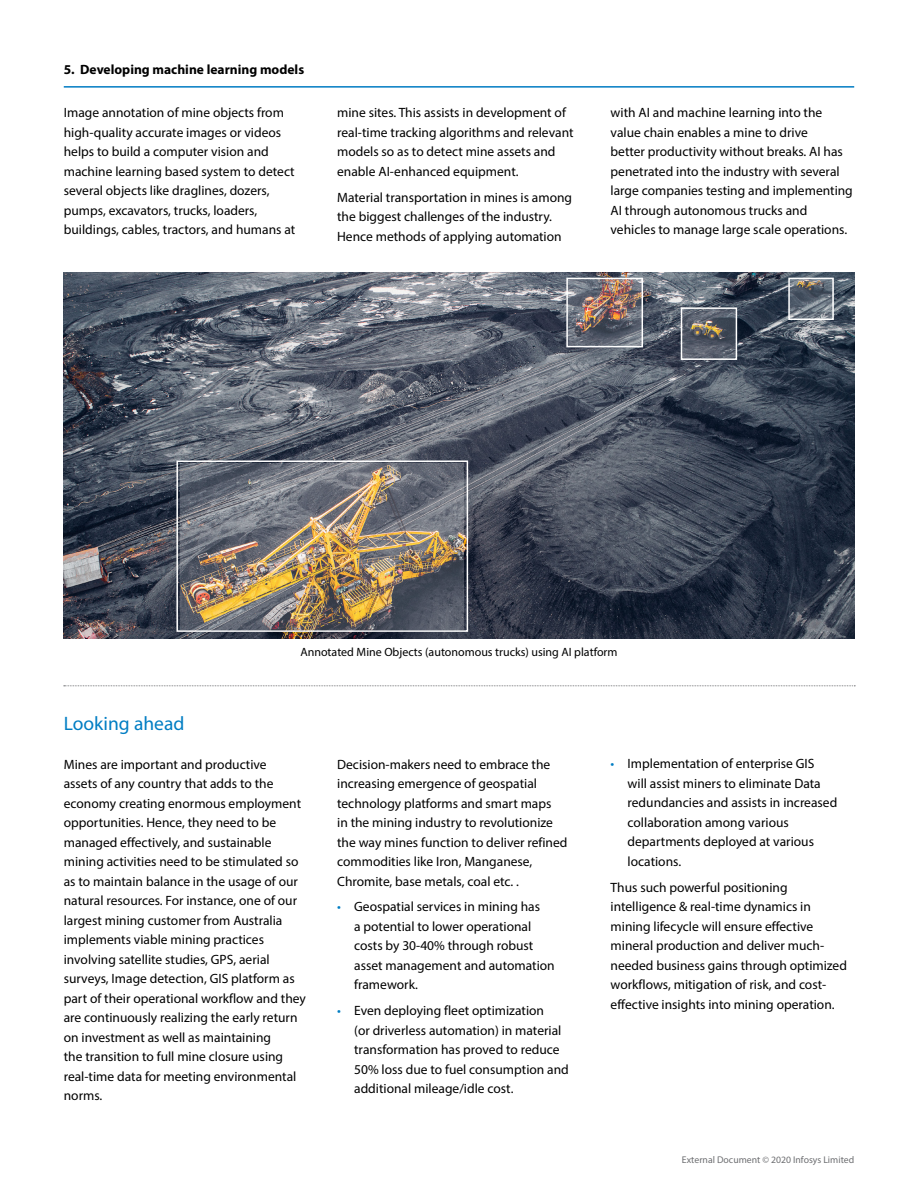
<style>
.page{position:relative;width:918px;height:1188px;background:#fff}
.page>*{position:absolute;margin:0;border:0;box-sizing:border-box;transform-origin:0 0}
.t1{font:19.5px "Myriad Pro";color:#007dc3}
.t2{font:13.5px/19.5px "Myriad Pro";color:#000}
.t3{font:700 13.5px "Myriad Pro";color:#000}
.t4{font:12px "Myriad Pro";color:#000}
.t5{font:9.75px "Myriad Pro";color:#6d6e71}
.s1{color:#007dc3}
</style>
<div class="page">
<hr style="left:64px;top:86px;width:790px;height:2px;background:#007cc3">
<img style="left:64px;top:273px;width:790px;height:366px">
<svg style="left:64px;top:685px;width:791px;height:1px"></svg>
<div style="left:681px;top:307px;width:56px;height:53px;border:2px solid #fff"></div>
<svg style="left:681px;top:308px;width:55px;height:51px"></svg>
<div style="left:566px;top:278px;width:77px;height:69px;border:2px solid #fff"></div>
<img style="left:567px;top:279px;width:75px;height:67px">
<div style="left:176px;top:460px;width:292px;height:172px;border:2px solid #fff"></div>
<img style="left:180px;top:463px;width:284px;height:166px">
<div style="left:788px;top:278px;width:46px;height:42px;border:2px solid #fff"></div>
<svg style="left:789px;top:278px;width:44px;height:41px"></svg>
<p class="t3" style="left:64px;top:61px;width:242px">5. Developing machine learning models</p>
<p class="t2" style="left:64px;top:103px;width:233px">Image annotation of mine objects from high-quality accurate images or videos helps to build a computer vision and machine learning based system to detect several objects like draglines, dozers, pumps, excavators, trucks, loaders, buildings, cables, tractors, and humans at</p>
<p class="t2" style="left:337px;top:103px;width:238px">mine sites. This assists in development of real-time tracking algorithms and relevant models so as to detect mine assets and enable AI-enhanced equipment.</p>
<p class="t2" style="left:337px;top:187px;width:237px">Material transportation in mines is among the biggest challenges of the industry.<br>Hence methods of applying automation</p>
<p class="t2" style="left:611px;top:103px;width:244px">with AI and machine learning into the value chain enables a mine to drive<br>better productivity without breaks. AI has penetrated into the industry with several large companies testing and implementing AI through autonomous trucks and vehicles to manage large scale operations.</p>
<p class="t4" style="left:300px;top:645px;width:319px">Annotated Mine Objects (autonomous trucks) using AI platform</p>
<h1 class="t1" style="left:64px;top:712px;width:122px">Looking ahead</h1>
<p class="t2" style="left:64px;top:754px;width:244px">Mines are important and productive<br>assets of any country that adds to the economy creating enormous employment opportunities. Hence, they need to be managed effectively, and sustainable mining activities need to be stimulated so as to maintain balance in the usage of our natural resources. For instance, one of our largest mining customer from Australia implements viable mining practices involving satellite studies, GPS, aerial surveys, Image detection, GIS platform as part of their operational workflow and they are continuously realizing the early return on investment as well as maintaining<br>the transition to full mine closure using real-time data for meeting environmental norms.</p>
<p class="t2" style="left:337px;top:754px;width:232px">Decision-makers need to embrace the increasing emergence of geospatial technology platforms and smart maps<br>in the mining industry to revolutionize the way mines function to deliver refined commodities like Iron, Manganese, Chromite, base metals, coal etc. .</p>
<p class="t2" style="left:354px;top:897px;width:202px;text-indent:-17px"><span class="s1">•</span> Geospatial services in mining has<br>a potential to lower operational costs by 30-40% through robust asset management and automation framework.</p>
<p class="t2" style="left:354px;top:1001px;width:216px;text-indent:-17px"><span class="s1">•</span> Even deploying fleet optimization<br>(or driverless automation) in material transformation has proved to reduce 50% loss due to fuel consumption and additional mileage/idle cost.</p>
<p class="t2" style="left:628px;top:754px;width:211px;text-indent:-17px"><span class="s1">•</span> Implementation of enterprise GIS will assist miners to eliminate Data redundancies and assists in increased collaboration among various departments deployed at various locations.</p>
<p class="t2" style="left:611px;top:877px;width:238px">Thus such powerful positioning intelligence &amp; real-time dynamics in mining lifecycle will ensure effective mineral production and deliver much&shy;needed business gains through optimized workflows, mitigation of risk, and cost&shy;effective insights into mining operation.</p>
<p class="t5" style="left:682px;top:1154px;width:174px">External Document © 2020 Infosys Limited</p>
</div>
